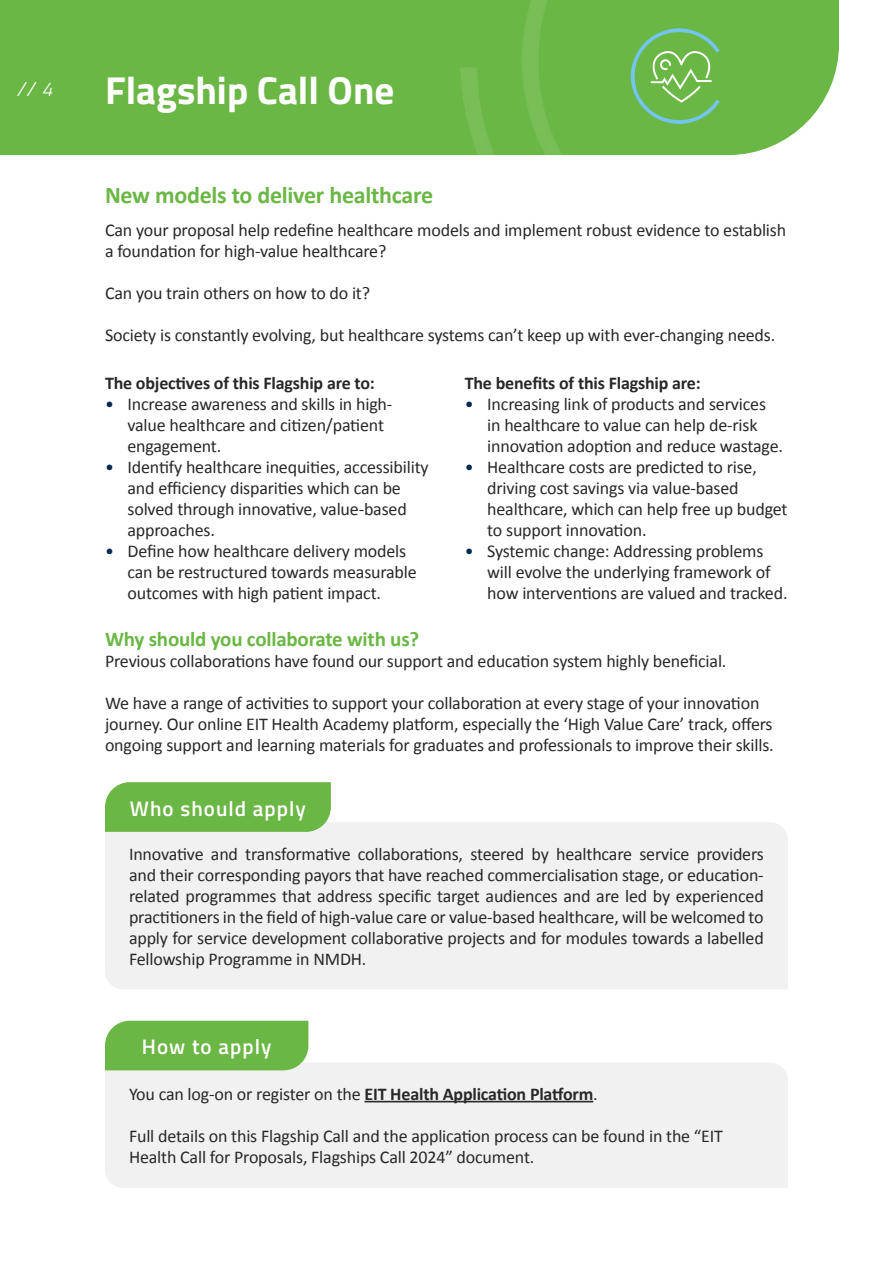
<style>
.page{position:relative;width:893px;height:1263px;background:#fff}
.page>*{position:absolute;margin:0;border:0;box-sizing:border-box;transform-origin:0 0}
.t1{font:700 39px "Titillium Web";color:#fff}
.t2{font:700 24px "Calibri";letter-spacing:-.01em;color:#6bb745}
.t3{font:700 21px "Calibri";letter-spacing:-.01em;color:#6bb745}
.t4{font:600 21px "Titillium Web";letter-spacing:.05em;color:#fff}
.t5{font:italic 300 19.95px "Titillium Web";color:#fff}
.t6{font:18px/21px "Calibri";letter-spacing:-.01em;color:#292829}
.t7{font:700 18px "Calibri";letter-spacing:-.01em;color:#292829}
.s1{color:#002953}
.s2{font-weight:700}
</style>
<div class="page">
<div style="left:0;top:0;width:460px;height:155px;background:#6bb745"></div>
<img style="left:460px;top:0;width:379px;height:156px">
<svg style="left:616px;top:14px;width:126px;height:125px;background:#70ba54"></svg>
<div style="left:105px;top:1063px;width:683px;height:125px;background:#f1f1f2"></div>
<hr style="left:365px;top:1101px;width:228px;height:1px;background:#292829">
<div style="left:105px;top:1021px;width:203px;height:49px;background:#6bb745"></div>
<div style="left:105px;top:822px;width:683px;height:167px;background:#f1f1f2"></div>
<div style="left:105px;top:782px;width:226px;height:50px;background:#6bb745"></div>
<p class="t5" style="left:16px;top:75px;width:38px">// 4</p>
<h1 class="t1" style="left:105px;top:61px;width:291px">Flagship Call One</h1>
<h2 class="t2" style="left:105px;top:180px;width:330px">New models to deliver healthcare</h2>
<p class="t6" style="left:105px;top:218px;width:683px">Can your proposal help redefine healthcare models and implement robust evidence to establish a foundation for high-value healthcare?</p>
<p class="t6" style="left:105px;top:281px;width:267px">Can you train others on how to do it?</p>
<p class="t6" style="left:105px;top:323px;width:672px">Society is constantly evolving, but healthcare systems can’t keep up with ever-changing needs.</p>
<p class="t7" style="left:105px;top:372px;width:271px">The objectives of this Flagship are to:</p>
<p class="t6" style="left:128px;top:393px;width:266px;text-indent:-22px"><span class="s1">•</span> Increase awareness and skills in high&shy;value healthcare and citizen/patient engagement.</p>
<p class="t6" style="left:128px;top:456px;width:303px;text-indent:-22px"><span class="s1">•</span> Identify healthcare inequities, accessibility and efficiency disparities which can be solved through innovative, value-based approaches.</p>
<p class="t6" style="left:128px;top:540px;width:291px;text-indent:-22px"><span class="s1">•</span> Define how healthcare delivery models can be restructured towards measurable outcomes with high patient impact.</p>
<p class="t7" style="left:465px;top:372px;width:237px">The benefits of this Flagship are:</p>
<p class="t6" style="left:487px;top:393px;width:297px;text-indent:-22px"><span class="s1">•</span> Increasing link of products and services in healthcare to value can help de-risk innovation adoption and reduce wastage.</p>
<p class="t6" style="left:487px;top:456px;width:302px;text-indent:-22px"><span class="s1">•</span> Healthcare costs are predicted to rise, driving cost savings via value-based healthcare, which can help free up budget to support innovation.</p>
<p class="t6" style="left:487px;top:540px;width:302px;text-indent:-22px"><span class="s1">•</span> Systemic change: Addressing problems will evolve the underlying framework of how interventions are valued and tracked.</p>
<p class="t3" style="left:105px;top:626px;width:316px">Why should you collaborate with us?</p>
<p class="t6" style="left:105px;top:650px;width:623px">Previous collaborations have found our support and education system highly beneficial.</p>
<p class="t6" style="left:105px;top:692px;width:670px">We have a range of activities to support your collaboration at every stage of your innovation journey. Our online EIT Health Academy platform, especially the ‘High Value Care’ track, offers ongoing support and learning materials for graduates and professionals to improve their skills.</p>
<p class="t4" style="left:130px;top:793px;width:178px">Who should apply</p>
<p class="t6" style="left:129px;top:842px;width:636px;text-align:justify">Innovative and transformative collaborations, steered by healthcare service providers and their corresponding payors that have reached commercialisation stage, or education&shy;related programmes that address specific target audiences and are led by experienced practitioners in the field of high-value care or value-based healthcare, will be welcomed to apply for service development collaborative projects and for modules towards a labelled Fellowship Programme in NMDH.</p>
<p class="t4" style="left:142px;top:1031px;width:131px">How to apply</p>
<p class="t6" style="left:129px;top:1083px;width:470px">You can log-on or register on the <span class="s2">EIT Health Application Platform</span>.</p>
<p class="t6" style="left:129px;top:1125px;width:595px">Full details on this Flagship Call and the application process can be found in the “EIT<br>Health Call for Proposals, Flagships Call 2024” document.</p>
</div>
